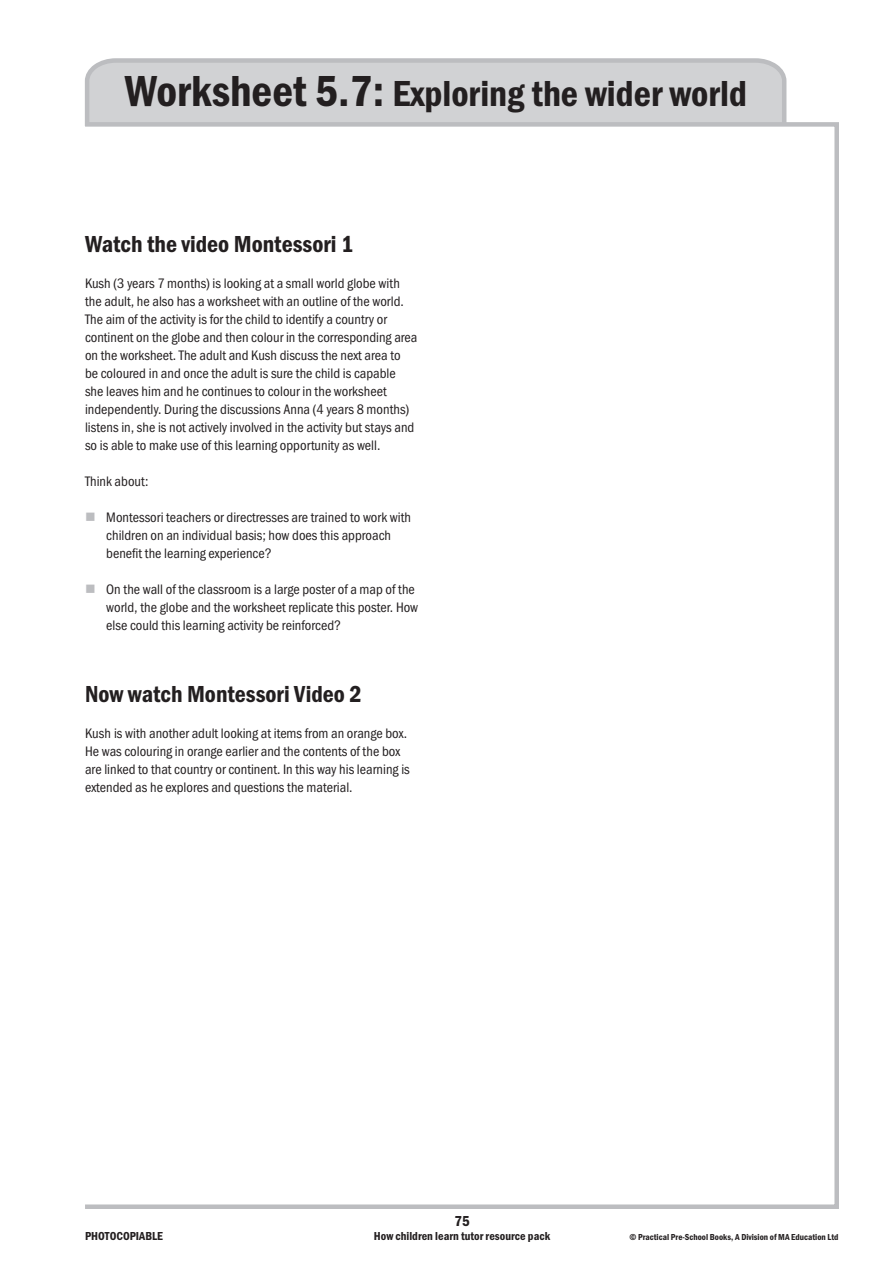
<style>
.page{position:relative;width:893px;height:1263px;background:#fff}
.page>*{position:absolute;margin:0;border:0;box-sizing:border-box;transform-origin:0 0}
.t1{font:37.5px "Franklin Got URWT Dem Con";color:#231f20}
.t2{font:24px "Franklin Got URWT Dem Con";color:#231f20}
.t3{font:15px "Franklin Got URWT Dem Con";color:#231f20}
.t4{font:14.25px/18px "Franklin Got URWT Boo Con";color:#231f20}
.t5{font:12px "Franklin Got URWT Dem Con";color:#231f20}
.t6{font:9px "Franklin Got URWT Dem Con";color:#231f20}
.s1{font-size:45px}
.s2{color:#bcbdc0}
</style>
<div class="page">
<svg style="left:85px;top:58px;width:702px;height:64px;background:#cfd0d2"></svg>
<div style="left:83px;top:122px;width:756px;height:1087px;border:4px solid #bcbdc0"></div>
<h1 class="t1" style="left:125px;top:73px;width:624px"><span class="s1">Worksheet 5.7:</span> Exploring the wider world</h1>
<h2 class="t2" style="left:85px;top:230px;width:270px">Watch the video Montessori 1</h2>
<p class="t4" style="left:85px;top:274px;width:334px">Kush (3 years 7 months) is looking at a small world globe with the adult, he also has a worksheet with an outline of the world.<br>The aim of the activity is for the child to identify a country or continent on the globe and then colour in the corresponding area on the worksheet. The adult and Kush discuss the next area to<br>be coloured in and once the adult is sure the child is capable she leaves him and he continues to colour in the worksheet independently. During the discussions Anna (4 years 8 months) listens in, she is not actively involved in the activity but stays and so is able to make use of this learning opportunity as well.</p>
<p class="t4" style="left:85px;top:472px;width:65px">Think about:</p>
<p class="t4" style="left:106px;top:508px;width:306px;text-indent:-21px"><span class="s2">■</span> Montessori teachers or directresses are trained to work with children on an individual basis; how does this approach benefit the learning experience?</p>
<p class="t4" style="left:106px;top:580px;width:313px;text-indent:-21px"><span class="s2">■</span> On the wall of the classroom is a large poster of a map of the world, the globe and the worksheet replicate this poster. How else could this learning activity be reinforced?</p>
<h2 class="t2" style="left:85px;top:680px;width:278px">Now watch Montessori Video 2</h2>
<p class="t4" style="left:85px;top:724px;width:326px">Kush is with another adult looking at items from an orange box.<br>He was colouring in orange earlier and the contents of the box are linked to that country or continent. In this way his learning is extended as he explores and questions the material.</p>
<p class="t3" style="left:454px;top:1212px;width:17px">75</p>
<p class="t5" style="left:85px;top:1229px;width:79px">PHOTOCOPIABLE</p>
<p class="t5" style="left:374px;top:1229px;width:178px">How children learn tutor resource pack</p>
<p class="t6" style="left:629px;top:1232px;width:210px">© Practical Pre-School Books, A Division of MA Education Ltd</p>
</div>
